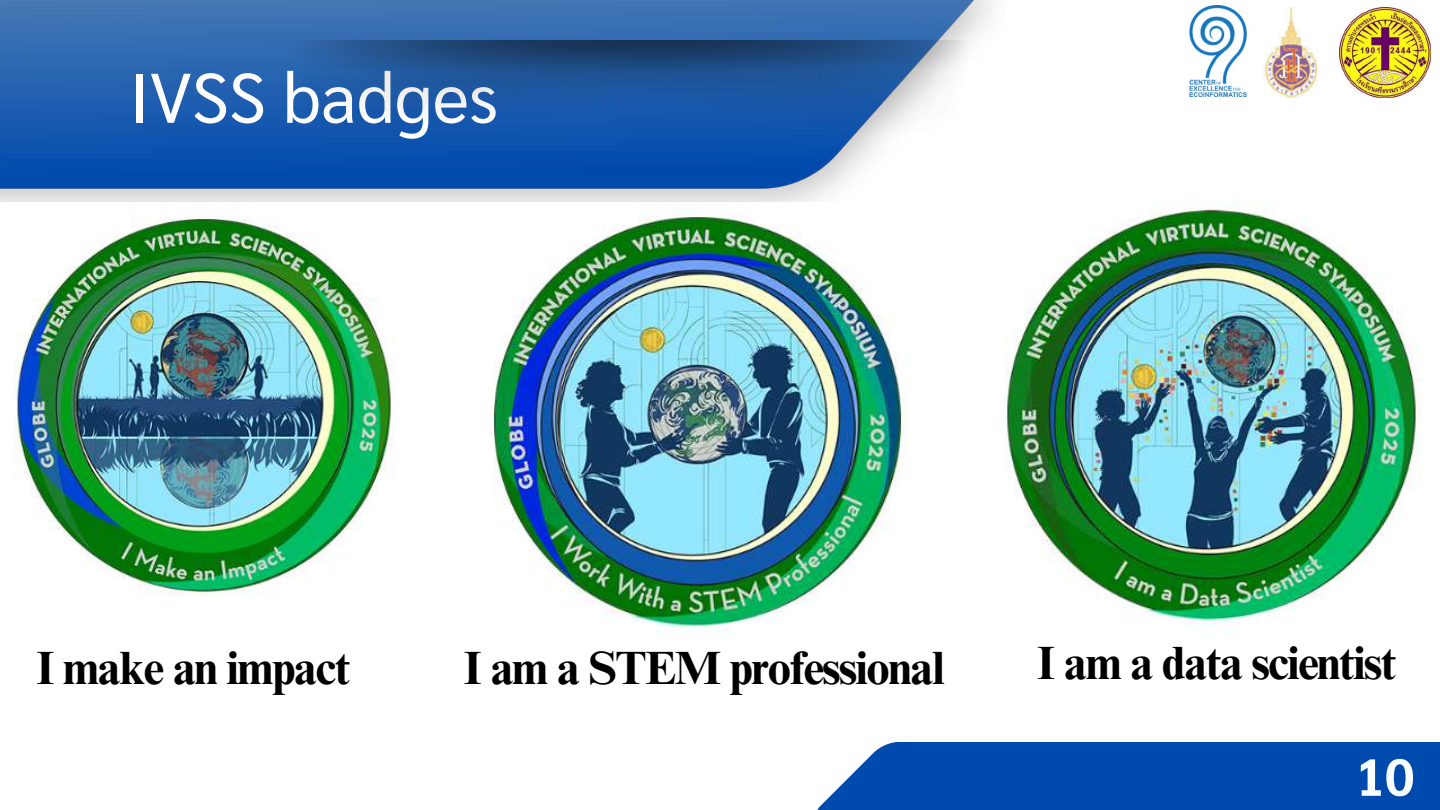
<style>
.page{position:relative;width:1440px;height:810px;background:#fff}
.page>*{position:absolute;margin:0;border:0;box-sizing:border-box;transform-origin:0 0}
.t1{font:70px "Sarabun";color:#fff}
.t2{font:700 52px "Sarabun";color:#f9ffff}
.t3{font:700 46.7px "Times NRMT Pro";letter-spacing:-.035em;color:#000}
</style>
<div class="page">
<img style="left:0;top:0;width:993px;height:202px">
<div style="left:816px;top:742px;width:624px;height:68px;background:#004aad"></div>
<img style="left:291px;top:40px;width:681px;height:111px">
<img style="left:1005px;top:202px;width:416px;height:424px">
<img style="left:14px;top:216px;width:381px;height:380px">
<img style="left:493px;top:210px;width:412px;height:428px">
<img style="left:1340px;top:7px;width:90px;height:91px">
<img style="left:1263px;top:7px;width:54px;height:91px">
<img style="left:1189px;top:6px;width:58px;height:90px">
<h1 class="t1" style="left:129px;top:48px;width:370px">IVSS badges</h1>
<p class="t3" style="left:37px;top:651px;width:315px">I make an impact</p>
<p class="t3" style="left:464px;top:651px;width:482px">I am a STEM professional</p>
<p class="t3" style="left:1037px;top:646px;width:360px">I am a data scientist</p>
<p class="t2" style="left:1356px;top:740px;width:60px">10</p>
</div>
